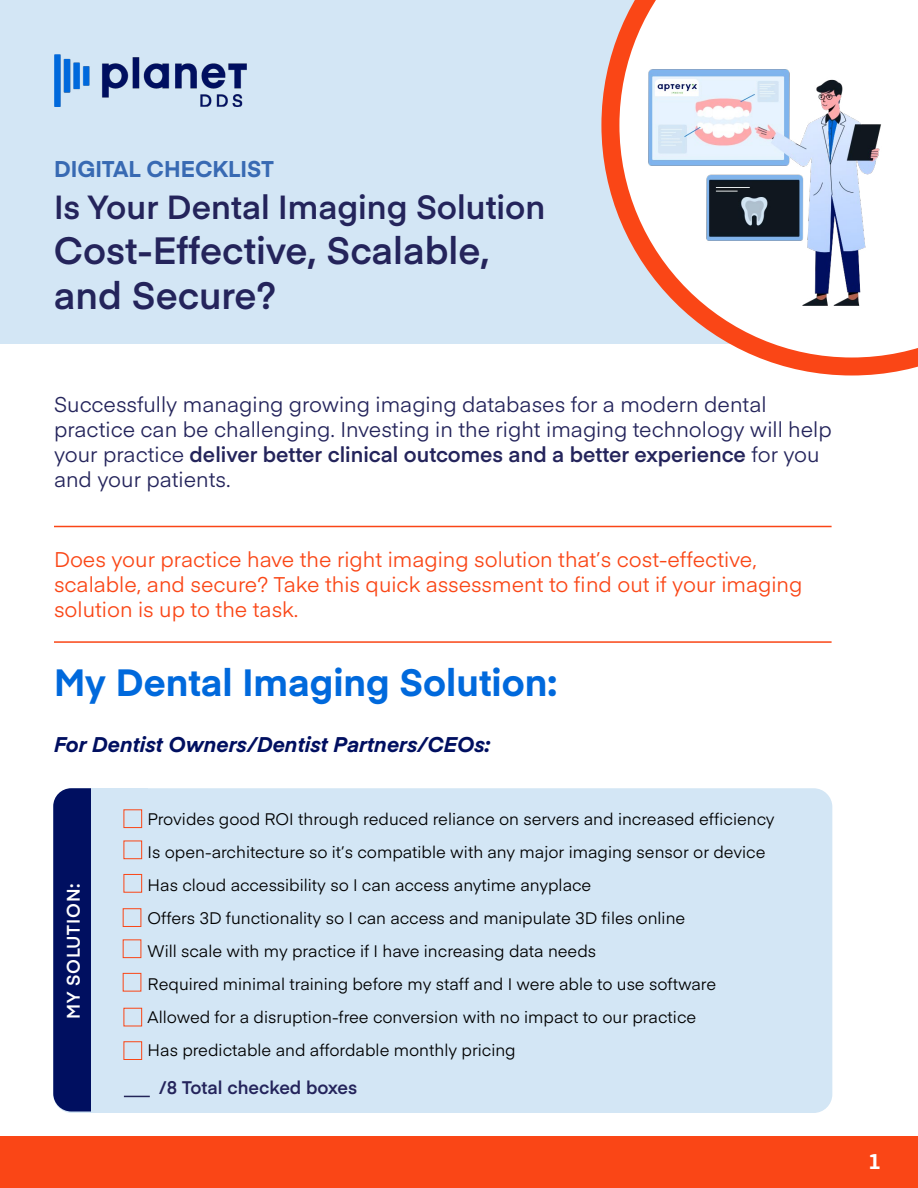
<style>
.page{position:relative;width:918px;height:1188px;background:#fff}
.page>*{position:absolute;margin:0;border:0;box-sizing:border-box;transform-origin:0 0}
.t1{font:600 37.5px/45px "Eina 01";color:#24245b}
.t2{font:700 37.5px "Eina 01";color:#0069dc}
.t3{font:600 33px "Eina 01";color:#24245b}
.t4{font:700 22.5px "Eina 01";color:#386ab3}
.t5{font:21px/25.2px "Eina 01";color:#24245b}
.t6{font:21px/25.2px "Eina 01";color:#fa4616}
.t7{font:italic 700 21px "Eina 01";color:#000f60}
.t8{font:700 21px "Eina 01";color:#fff}
.t9{font:600 18px "Eina 01";color:#24245b}
.t10{font:600 18px "Eina 01";letter-spacing:.04em;color:#fff}
.t11{font:16.5px/33px "Eina 01";color:#000}
.s1{font-weight:600}
</style>
<div class="page">
<div style="left:0;top:0;width:918px;height:343px;background:#d3e6f5"></div>
<img style="left:54px;top:54px;width:193px;height:53px">
<svg style="left:601px;top:0;width:317px;height:376px"></svg>
<hr style="left:54px;top:526px;width:778px;height:1px;background:#fa4616">
<hr style="left:54px;top:641px;width:778px;height:2px;background:#fa4616">
<div style="left:54px;top:789px;width:778px;height:323px;background:#d3e6f5;border-radius:18px"></div>
<div style="left:53px;top:788px;width:83px;height:324px;background:#000f60;border-radius:18px"></div>
<div style="left:91px;top:788px;width:57px;height:325px;background:#d3e6f5"></div>
<div style="left:0;top:1136px;width:918px;height:52px;background:#fa4616"></div>
<svg style="left:124px;top:1096px;width:26px;height:1px"></svg>
<div style="left:124px;top:810px;width:18px;height:18px;border:1px solid #fa4616"></div>
<div style="left:123px;top:909px;width:18px;height:18px;border:1px solid #fa4616"></div>
<div style="left:124px;top:841px;width:18px;height:18px;border:1px solid #fa4616"></div>
<div style="left:123px;top:940px;width:18px;height:18px;border:1px solid #fa4616"></div>
<div style="left:124px;top:1008px;width:18px;height:18px;border:1px solid #fa4616"></div>
<div style="left:124px;top:874px;width:18px;height:18px;border:1px solid #fa4616"></div>
<div style="left:123px;top:973px;width:18px;height:18px;border:1px solid #fa4616"></div>
<div style="left:124px;top:1042px;width:18px;height:18px;border:1px solid #fa4616"></div>
<h3 class="t4" style="left:54px;top:152px;width:221px">DIGITAL CHECKLIST</h3>
<h2 class="t3" style="left:54px;top:183px;width:493px">Is Your Dental Imaging Solution</h2>
<h1 class="t1" style="left:54px;top:226px;width:437px">Cost-Effective, Scalable, and Secure?</h1>
<p class="t5" style="left:54px;top:390px;width:779px">Successfully managing growing imaging databases for a modern dental practice can be challenging. Investing in the right imaging technology will help your practice <span class="s1">deliver better clinical outcomes and a better experience</span> for you and your patients.</p>
<p class="t6" style="left:54px;top:545px;width:750px">Does your practice have the right imaging solution that’s cost-effective, scalable, and secure? Take this quick assessment to find out if your imaging solution is up to the task.</p>
<h1 class="t2" style="left:54px;top:655px;width:505px">My Dental Imaging Solution:</h1>
<p class="t7" style="left:54px;top:729px;width:438px">For Dentist Owners/Dentist Partners/CEOs:</p>
<p class="t10" style="left:60px;top:1019px;width:137px;rotate:-90deg">MY SOLUTION:</p>
<p class="t11" style="left:148px;top:801px;width:629px">Provides good ROI through reduced reliance on servers and increased efficiency Is open-architecture so it’s compatible with any major imaging sensor or device Has cloud accessibility so I can access anytime anyplace<br>Offers 3D functionality so I can access and manipulate 3D files online<br>Will scale with my practice if I have increasing data needs<br>Required minimal training before my staff and I were able to use software Allowed for a disruption-free conversion with no impact to our practice<br>Has predictable and affordable monthly pricing</p>
<p class="t9" style="left:159px;top:1074px;width:200px">/8 Total checked boxes</p>
<p class="t8" style="left:868px;top:1146px;width:14px">1</p>
</div>
